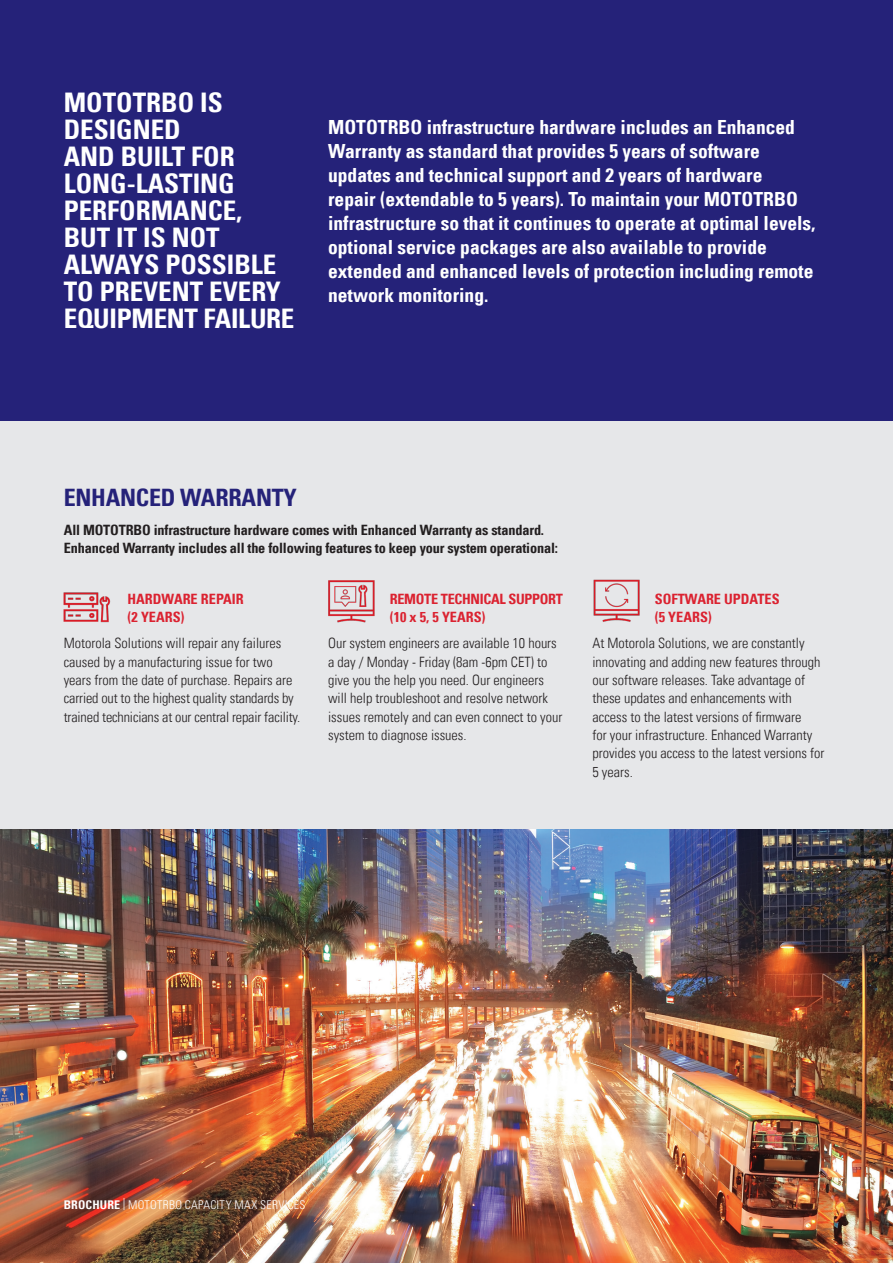
<style>
.page{position:relative;width:893px;height:1263px;background:#fff}
.page>*{position:absolute;margin:0;border:0;box-sizing:border-box;transform-origin:0 0}
.t1{font:700 condensed 27px/27px "Univers LT";color:#fff}
.t2{font:700 condensed 24px "Univers LT";letter-spacing:-.01em;color:#252279}
.t3{font:700 condensed 19.5px/24px "Univers LT";color:#fff}
.t4{font:300 condensed 14.25px/18.3px "Univers LT";color:#231f20}
.t5{font:700 condensed 14.25px/18.3px "Univers LT";letter-spacing:-.01em;color:#231f20}
.t6{font:700 condensed 14.25px/18.3px "Univers LT";color:#db2230}
.t7{font:700 condensed 14.25px/18.3px "Univers LT";letter-spacing:-.02em;color:#db2230}
.t8{font:300 condensed 12px "Univers";letter-spacing:.02em;color:#fff}
.s1{font-family:"Univers LT";font-weight:700}
</style>
<div class="page">
<div style="left:0;top:421px;width:893px;height:421px;background:#e6e7e9"></div>
<div style="left:0;top:0;width:893px;height:421px;background:#252279"></div>
<img style="left:63px;top:592px;width:48px;height:31px">
<img style="left:593px;top:579px;width:47px;height:43px">
<img style="left:0;top:830px;width:893px;height:433px">
<img style="left:328px;top:580px;width:47px;height:43px">
<p class="t1" style="left:64px;top:89px;width:232px">MOTOTRBO IS<br>DESIGNED<br>AND BUILT FOR<br>LONG-LASTING<br>PERFORMANCE,<br>BUT IT IS NOT<br>ALWAYS POSSIBLE<br>TO PREVENT EVERY<br>EQUIPMENT FAILURE</p>
<p class="t3" style="left:328px;top:114px;width:489px">MOTOTRBO infrastructure hardware includes an Enhanced Warranty as standard that provides 5 years of software updates and technical support and 2 years of hardware<br>repair (extendable to 5 years). To maintain your MOTOTRBO infrastructure so that it continues to operate at optimal levels, optional service packages are also available to provide extended and enhanced levels of protection including remote network monitoring.</p>
<p class="t2" style="left:64px;top:483px;width:235px">ENHANCED WARRANTY</p>
<p class="t5" style="left:64px;top:520px;width:496px">All MOTOTRBO infrastructure hardware comes with Enhanced Warranty as standard.<br>Enhanced Warranty includes all the following features to keep your system operational:</p>
<p class="t6" style="left:128px;top:589px;width:118px">HARDWARE REPAIR</p>
<p class="t6" style="left:128px;top:608px;width:59px">(2 YEARS)</p>
<p class="t7" style="left:390px;top:589px;width:175px">REMOTE TECHNICAL SUPPORT (10 x 5, 5 YEARS)</p>
<p class="t6" style="left:655px;top:589px;width:126px">SOFTWARE UPDATES (5 YEARS)</p>
<p class="t4" style="left:64px;top:634px;width:238px">Motorola Solutions will repair any failures caused by a manufacturing issue for two years from the date of purchase. Repairs are carried out to the highest quality standards by trained technicians at our central repair facility.</p>
<p class="t4" style="left:328px;top:634px;width:236px">Our system engineers are available 10 hours a day / Monday - Friday (8am -6pm CET) to give you the help you need. Our engineers will help troubleshoot and resolve network issues remotely and can even connect to your system to diagnose issues.</p>
<p class="t4" style="left:592px;top:634px;width:233px">At Motorola Solutions, we are constantly innovating and adding new features through our software releases. Take advantage of these updates and enhancements with access to the latest versions of firmware<br>for your infrastructure. Enhanced Warranty provides you access to the latest versions for 5 years.</p>
<p class="t8" style="left:64px;top:1197px;width:243px"><span class="s1">BROCHURE</span> | MOTOTRBO CAPACITY MAX SERVICES</p>
</div>
